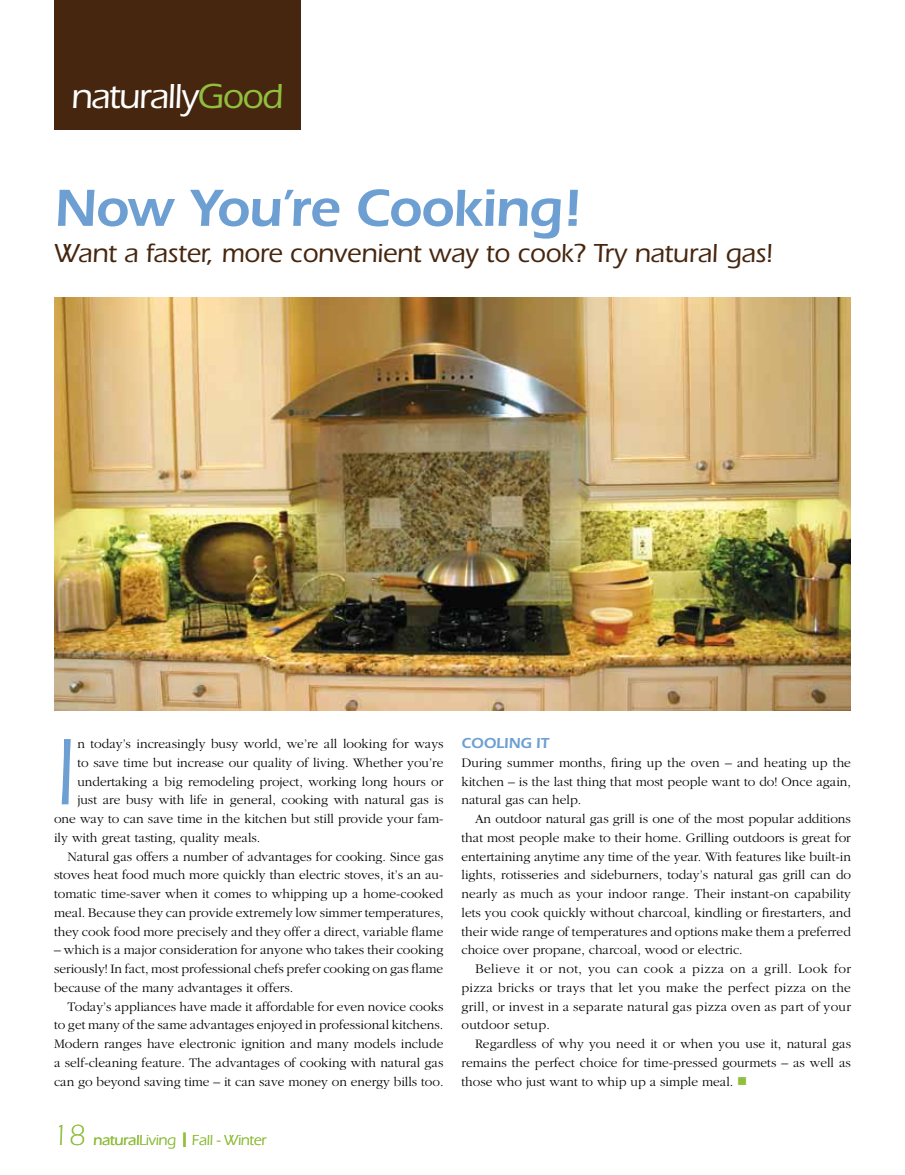
<style>
.page{position:relative;width:905px;height:1175px;background:#fff}
.page>*{position:absolute;margin:0;border:0;box-sizing:border-box;transform-origin:0 0}
.t1{font:97.8px "Itc Eras";color:#6d9fd2}
.t2{font:600 54px "Itc Eras";color:#6d9fd2}
.t3{font:500 36px "Itc Eras";letter-spacing:-.04em;color:#fff}
.t4{font:500 27px "Itc Eras";letter-spacing:-.01em;color:#46260e}
.t5{font:15px "Itc Eras";letter-spacing:-.01em;color:#91be3e}
.t6{font:600 15px "Itc Eras";color:#6d9fd2}
.t7{font:300 13.5px/18.8px "Garamond";color:#000;text-align:justify}
.s1{color:#91be3e}
.s2{font-weight:300;font-size:30px}
.s3{font-weight:500}
</style>
<div class="page">
<div style="left:54px;top:0;width:247px;height:129px;background:#46260e"></div>
<img style="left:54px;top:298px;width:796px;height:412px">
<h3 class="t3" style="left:71px;top:76px;width:214px">naturally<span class="s1">Good</span></h3>
<h2 class="t2" style="left:54px;top:177px;width:529px">Now You’re Cooking!</h2>
<h3 class="t4" style="left:54px;top:238px;width:720px">Want a faster, more convenient way to cook? Try natural gas!</h3>
<h1 class="t1" style="left:54px;top:718px;width:23px">I</h1>
<p class="t7" style="left:77px;top:734px;width:367px">n today’s increasingly busy world, we’re all looking for ways</p>
<p class="t7" style="left:77px;top:753px;width:367px">to save time but increase our quality of living. Whether you’re</p>
<p class="t7" style="left:77px;top:772px;width:367px">undertaking a big remodeling project, working long hours or</p>
<p class="t7" style="left:77px;top:791px;width:367px">just are busy with life in general, cooking with natural gas is</p>
<p class="t7" style="left:54px;top:809px;width:391px">one way to can save time in the kitchen but still provide your fam-</p>
<p class="t7" style="left:54px;top:828px;width:208px">ily with great tasting, quality meals.</p>
<p class="t7" style="left:67px;top:847px;width:377px">Natural gas offers a number of advantages for cooking. Since gas</p>
<p class="t7" style="left:54px;top:866px;width:391px">stoves heat food much more quickly than electric stoves, it’s an au-</p>
<p class="t7" style="left:54px;top:884px;width:391px">tomatic time-saver when it comes to whipping up a home-cooked</p>
<p class="t7" style="left:54px;top:903px;width:391px">meal. Because they can provide extremely low simmer temperatures,</p>
<p class="t7" style="left:54px;top:922px;width:391px">they cook food more precisely and they offer a direct, variable flame</p>
<p class="t7" style="left:54px;top:941px;width:391px">– which is a major consideration for anyone who takes their cooking seriously! In fact, most professional chefs prefer cooking on gas flame because of the many advantages it offers.</p>
<p class="t7" style="left:54px;top:997px;width:391px;text-indent:14px">Today’s appliances have made it affordable for even novice cooks to get many of the same advantages enjoyed in professional kitchens.<br>Modern ranges have electronic ignition and many models include a self-cleaning feature. The advantages of cooking with natural gas can go beyond saving time – it can save money on energy bills too.</p>
<p class="t5" style="left:53px;top:1131px;width:214px"><span class="s2">18</span> <span class="s3">natural</span>Living ❙ Fall - Winter</p>
<p class="t6" style="left:461px;top:734px;width:89px">Cooling It</p>
<p class="t7" style="left:461px;top:753px;width:391px">During summer months, firing up the oven – and heating up the kitchen – is the last thing that most people want to do! Once again, natural gas can help.</p>
<p class="t7" style="left:461px;top:809px;width:391px;text-indent:14px">An outdoor natural gas grill is one of the most popular additions that most people make to their home. Grilling outdoors is great for entertaining anytime any time of the year. With features like built-in lights, rotisseries and sideburners, today’s natural gas grill can do nearly as much as your indoor range. Their instant-on capability lets you cook quickly without charcoal, kindling or firestarters, and their wide range of temperatures and options make them a preferred choice over propane, charcoal, wood or electric.</p>
<p class="t7" style="left:461px;top:959px;width:391px;text-indent:14px">Believe it or not, you can cook a pizza on a grill. Look for pizza bricks or trays that let you make the perfect pizza on the grill, or invest in a separate natural gas pizza oven as part of your outdoor setup.</p>
<p class="t7" style="left:461px;top:1034px;width:391px;text-indent:14px">Regardless of why you need it or when you use it, natural gas remains the perfect choice for time-pressed gourmets – as well as those who just want to whip up a simple meal. <span class="s1">■</span></p>
</div>
